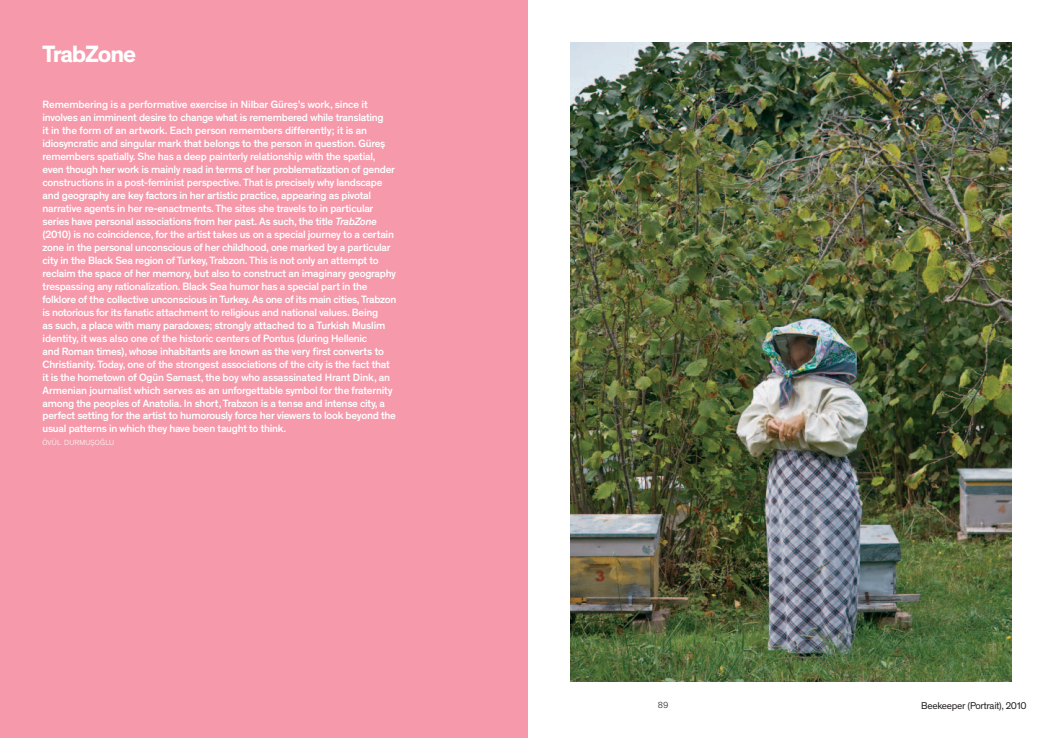
<style>
.page{position:relative;width:1055px;height:738px;background:#fff}
.page>*{position:absolute;margin:0;border:0;box-sizing:border-box;transform-origin:0 0}
.t1{font:700 24px "Theinhardt";letter-spacing:-.05em;color:#fff}
.t2{font:500 10.8px/13px "Theinhardt";letter-spacing:-.025em;color:#fff}
.t3{font:10px "Theinhardt";letter-spacing:-.025em;color:#231f20}
.t4{font:300 9px "Theinhardt";color:#231f20}
.t5{font:300 7.6px "Theinhardt";letter-spacing:.015em;color:#fff}
.s1{font-style:italic}
</style>
<div class="page">
<div style="left:0;top:0;width:527px;height:737px;background:#f599ab"></div>
<img style="left:570px;top:43px;width:441px;height:637px">
<h1 class="t1" style="left:43px;top:39px;width:95px">TrabZone</h1>
<p class="t2" style="left:43px;top:98px;width:355px">Remembering is a performative exercise in Nilbar Güreş’s work, since it involves an imminent desire to change what is remembered while translating<br>it in the form of an artwork. Each person remembers differently; it is an idiosyncratic and singular mark that belongs to the person in question. Güreş remembers spatially. She has a deep painterly relationship with the spatial, even though her work is mainly read in terms of her problematization of gender constructions in a post-feminist perspective. That is precisely why landscape and geography are key factors in her artistic practice, appearing as pivotal narrative agents in her re-enactments. The sites she travels to in particular series have personal associations from her past. As such, the title <span class="s1">TrabZone </span>(2010) is no coincidence, for the artist takes us on a special journey to a certain zone in the personal unconscious of her childhood, one marked by a particular city in the Black Sea region of Turkey, Trabzon. This is not only an attempt to reclaim the space of her memory, but also to construct an imaginary geography trespassing any rationalization. Black Sea humor has a special part in the folklore of the collective unconscious in Turkey. As one of its main cities, Trabzon is notorious for its fanatic attachment to religious and national values. Being<br>as such, a place with many paradoxes; strongly attached to a Turkish Muslim identity, it was also one of the historic centers of Pontus (during Hellenic<br>and Roman times), whose inhabitants are known as the very first converts to Christianity. Today, one of the strongest associations of the city is the fact that it is the hometown of Ogün Samast, the boy who assassinated Hrant Dink, an Armenian journalist which serves as an unforgettable symbol for the fraternity among the peoples of Anatolia. In short, Trabzon is a tense and intense city, a perfect setting for the artist to humorously force her viewers to look beyond the usual patterns in which they have been taught to think.</p>
<p class="t5" style="left:43px;top:438px;width:73px">ÖVÜL DURMUŞOĞLU</p>
<p class="t4" style="left:658px;top:699px;width:12px">89</p>
<p class="t3" style="left:921px;top:699px;width:107px">Beekeeper (Portrait), 2010</p>
</div>
